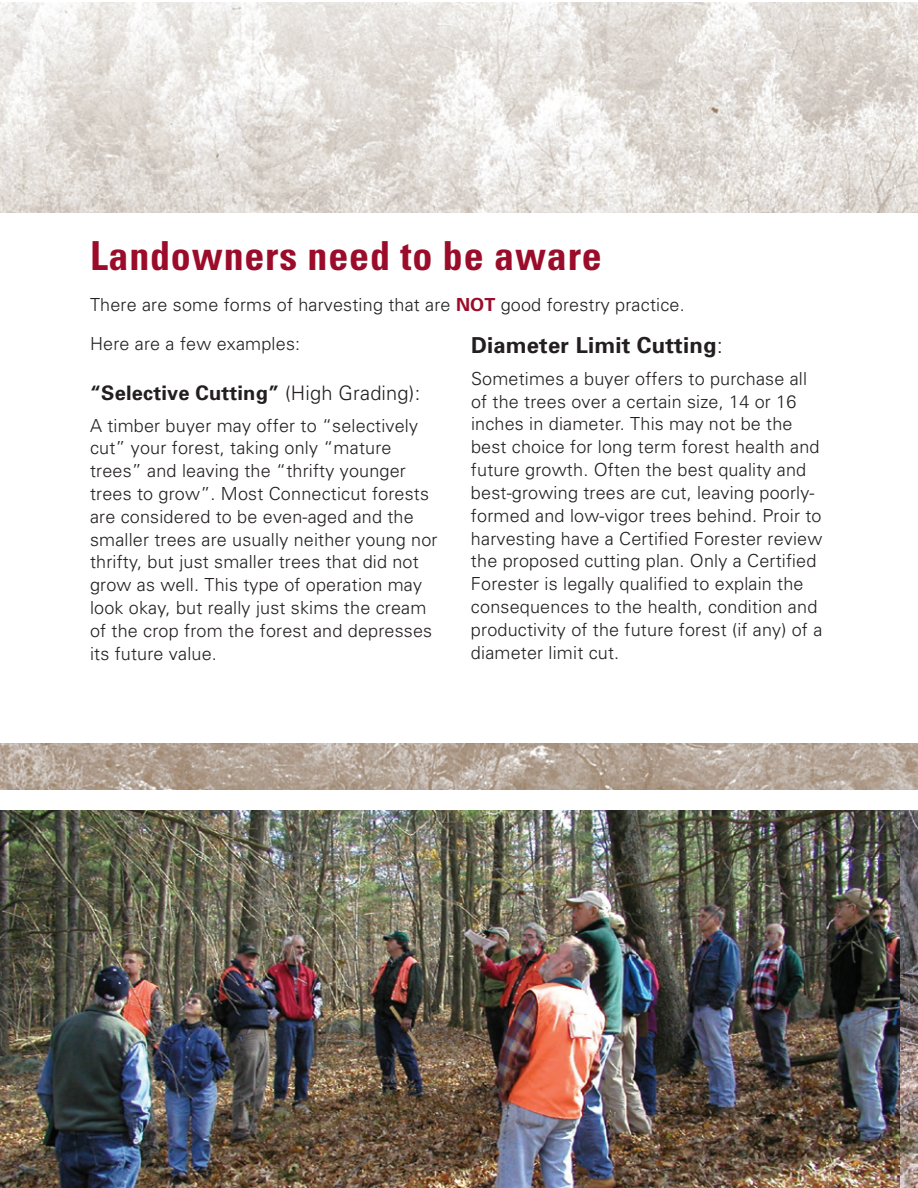
<style>
.page{position:relative;width:918px;height:1188px;background:#fff}
.page>*{position:absolute;margin:0;border:0;box-sizing:border-box;transform-origin:0 0}
.t1{font:700 condensed 40px "Univers";letter-spacing:.02em;color:#9b0c2a}
.t2{font:700 22px "Univers";letter-spacing:.01em;color:#231f20}
.t3{font:700 20px "Univers";letter-spacing:.01em;color:#231f20}
.t4{font:300 18px/22.8px "Univers";letter-spacing:.01em;color:#231f20}
.s1{font-weight:700;color:#9b0c2a}
.s2{font-weight:300}
</style>
<div class="page">
<img style="left:0;top:2px;width:918px;height:788px">
<div style="left:0;top:213px;width:918px;height:529px;background:#fff"></div>
<img style="left:0;top:810px;width:918px;height:378px">
<h1 class="t1" style="left:90px;top:231px;width:513px">Landowners need to be aware</h1>
<p class="t4" style="left:90px;top:293px;width:596px">There are some forms of harvesting that are <span class="s1">NOT</span> good forestry practice.</p>
<p class="t4" style="left:90px;top:332px;width:212px">Here are a few examples:</p>
<p class="t3" style="left:90px;top:381px;width:332px">“Selective Cutting” <span class="s2">(High Grading):</span></p>
<p class="t4" style="left:90px;top:414px;width:349px">A timber buyer may offer to “selectively cut” your forest, taking only “mature trees” and leaving the “thrifty younger trees to grow”. Most Connecticut forests are considered to be even-aged and the smaller trees are usually neither young nor thrifty, but just smaller trees that did not grow as well. This type of operation may look okay, but really just skims the cream of the crop from the forest and depresses its future value.</p>
<p class="t2" style="left:471px;top:332px;width:253px">Diameter Limit Cutting<span class="s2">:</span></p>
<p class="t4" style="left:471px;top:367px;width:353px">Sometimes a buyer offers to purchase all of the trees over a certain size, 14 or 16 inches in diameter. This may not be the best choice for long term forest health and future growth. Often the best quality and best-growing trees are cut, leaving poorly&shy;formed and low-vigor trees behind. Proir to harvesting have a Certified Forester review the proposed cutting plan. Only a Certified Forester is legally qualified to explain the consequences to the health, condition and productivity of the future forest (if any) of a diameter limit cut.</p>
</div>
